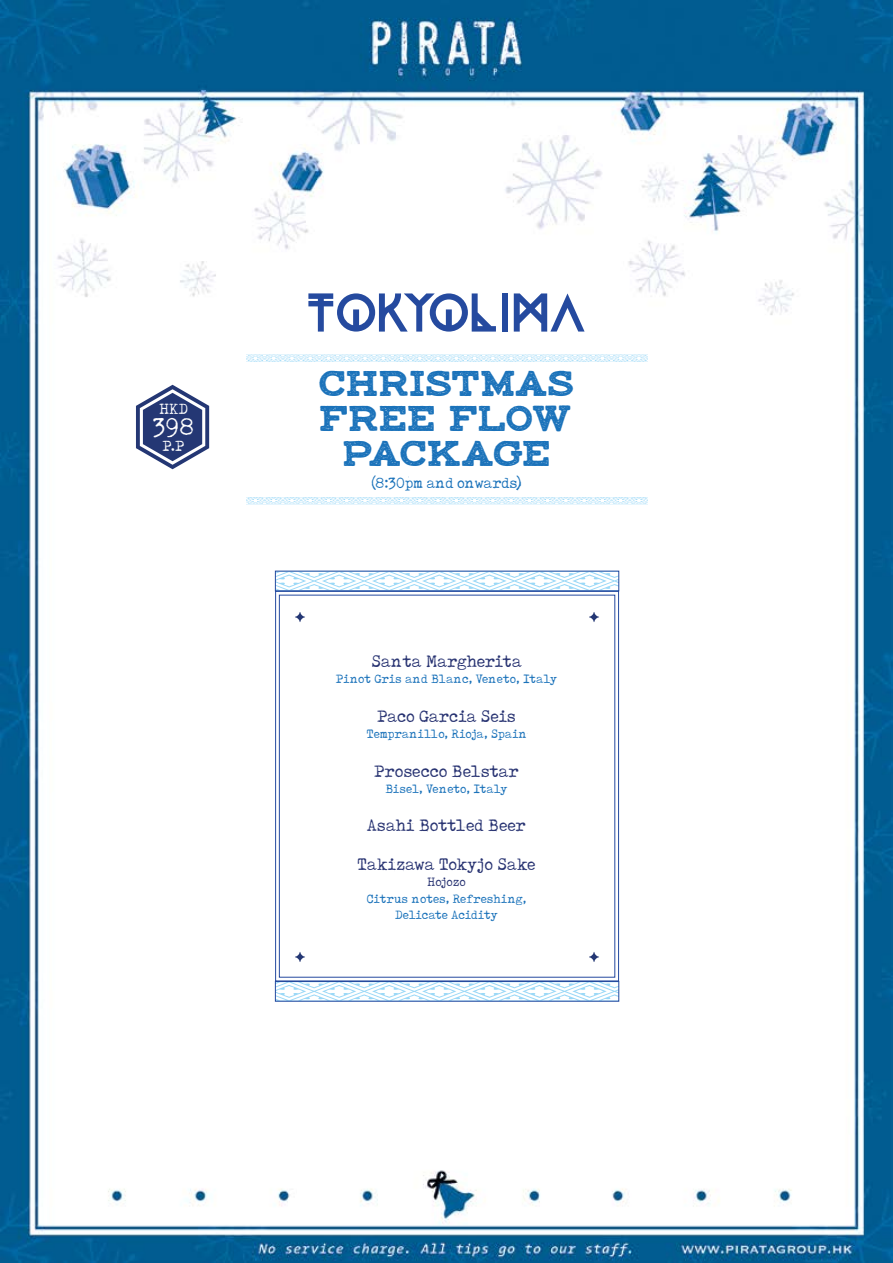
<style>
.page{position:relative;width:893px;height:1263px;background:#fff}
.page>*{position:absolute;margin:0;border:0;box-sizing:border-box;transform-origin:0 0}
.t1{font:27px "Tox Typewriter";color:#fff}
.t2{font:700 25.2px/35px "maccrapasphalt IIPERSONALUSE";letter-spacing:-.015em;color:#1a72ba;text-align:center}
.t3{font:18.6px/38.5px "Tox Typewriter";letter-spacing:-.005em;color:#283372;text-align:center}
.t4{font:16.65px "Tox Typewriter";color:#fff}
.t5{font:16.5px "Tox Typewriter";letter-spacing:-.005em;color:#1a72ba}
.t6{font:13.5px/16.2px "Tox Typewriter";letter-spacing:.005em;color:#1a72ba;text-align:center}
.t7{font:13.5px "Tox Typewriter";letter-spacing:-.005em;color:#283372}
</style>
<div class="page">
<img style="left:0;top:0;width:893px;height:1263px">
<svg style="left:275px;top:591px;width:344px;height:390px"></svg>
<svg style="left:247px;top:355px;width:400px;height:7px"></svg>
<svg style="left:247px;top:497px;width:400px;height:7px"></svg>
<svg style="left:277px;top:573px;width:340px;height:16px"></svg>
<div style="left:275px;top:571px;width:344px;height:20px;border:1px solid #254a9f"></div>
<svg style="left:277px;top:983px;width:340px;height:16px"></svg>
<div style="left:275px;top:981px;width:344px;height:20px;border:1px solid #254a9f"></div>
<svg style="left:295px;top:612px;width:10px;height:10px"></svg>
<svg style="left:295px;top:952px;width:10px;height:10px"></svg>
<svg style="left:589px;top:612px;width:10px;height:10px"></svg>
<svg style="left:589px;top:952px;width:10px;height:10px"></svg>
<div style="left:502px;top:293px;width:6px;height:39px;background:#254a9f"></div>
<svg style="left:308px;top:293px;width:188px;height:39px"></svg>
<svg style="left:514px;top:293px;width:71px;height:39px"></svg>
<svg style="left:136px;top:385px;width:73px;height:84px"></svg>
<p class="t4" style="left:159px;top:400px;width:30px">HKD</p>
<h1 class="t1" style="left:152px;top:413px;width:44px">398</h1>
<p class="t4" style="left:163px;top:437px;width:23px">P.P</p>
<h2 class="t2" style="left:319px;top:368px;width:257px">CHRISTMAS<br>FREE FLOW<br>PACKAGE</h2>
<p class="t5" style="left:371px;top:474px;width:153px">(8:30pm and onwards)</p>
<h3 class="t3" style="left:371px;top:642px;width:152px">Santa Margherita</h3>
<p class="t6" style="left:336px;top:671px;width:223px">Pinot Gris and Blanc, Veneto, Italy</p>
<h3 class="t3" style="left:377px;top:697px;width:140px">Paco Garcia Seis</h3>
<p class="t6" style="left:366px;top:726px;width:161px">Tempranillo, Rioja, Spain</p>
<h3 class="t3" style="left:374px;top:751px;width:146px">Prosecco Belstar</h3>
<p class="t6" style="left:385px;top:780px;width:124px">Bisel, Veneto, Italy</p>
<h3 class="t3" style="left:357px;top:806px;width:180px">Asahi Bottled Beer<br>Takizawa Tokyjo Sake</h3>
<p class="t7" style="left:427px;top:875px;width:40px">Hojozo</p>
<p class="t6" style="left:366px;top:890px;width:161px">Citrus notes, Refreshing,<br>Delicate Acidity</p>
</div>
